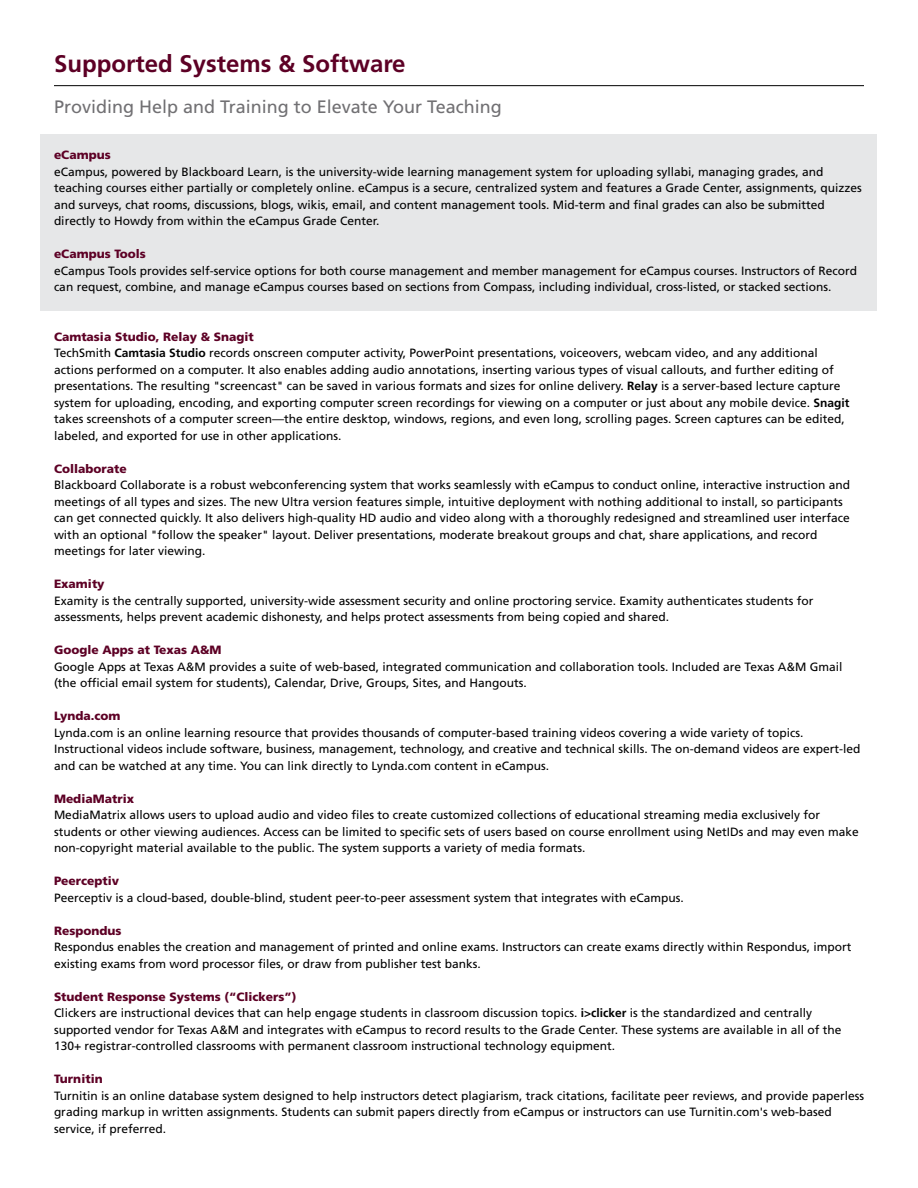
<style>
.page{position:relative;width:918px;height:1188px;background:#fff}
.page>*{position:absolute;margin:0;border:0;box-sizing:border-box;transform-origin:0 0}
.t1{font:700 24px "Frutiger LT Std";color:#5d0025}
.t2{font:18px "Frutiger LT Std";color:#717073}
.t3{font:12px/16.5px "Frutiger LT Std";color:#000}
.t4{font:900 12px "Frutiger LT Std";color:#5d0025}
.s1{font-weight:900;color:#5d0025}
.s2{font-weight:700}
</style>
<div class="page">
<div style="left:40px;top:134px;width:838px;height:177px;background:#e6e7e8"></div>
<hr style="left:54px;top:85px;width:810px;height:1px;background:#000">
<h1 class="t1" style="left:54px;top:50px;width:353px">Supported Systems &amp; Software</h1>
<h2 class="t2" style="left:54px;top:96px;width:449px">Providing Help and Training to Elevate Your Teaching</h2>
<p class="t4" style="left:54px;top:148px;width:58px">eCampus</p>
<p class="t3" style="left:54px;top:163px;width:809px">eCampus, powered by Blackboard Learn, is the university-wide learning management system for uploading syllabi, managing grades, and teaching courses either partially or completely online. eCampus is a secure, centralized system and features a Grade Center, assignments, quizzes and surveys, chat rooms, discussions, blogs, wikis, email, and content management tools. Mid-term and final grades can also be submitted directly to Howdy from within the eCampus Grade Center.</p>
<p class="t4" style="left:54px;top:247px;width:93px">eCampus Tools</p>
<p class="t3" style="left:54px;top:262px;width:805px">eCampus Tools provides self-service options for both course management and member management for eCampus courses. Instructors of Record can request, combine, and manage eCampus courses based on sections from Compass, including individual, cross-listed, or stacked sections.</p>
<p class="t3" style="left:54px;top:328px;width:797px"><span class="s1">Camtasia Studio, Relay &amp; Snagit<br></span>TechSmith <span class="s2">Camtasia Studio</span> records onscreen computer activity, PowerPoint presentations, voiceovers, webcam video, and any additional actions performed on a computer. It also enables adding audio annotations, inserting various types of visual callouts, and further editing of presentations. The resulting "screencast" can be saved in various formats and sizes for online delivery. <span class="s2">Relay</span> is a server-based lecture capture system for uploading, encoding, and exporting computer screen recordings for viewing on a computer or just about any mobile device. <span class="s2">Snagit </span>takes screenshots of a computer screen—the entire desktop, windows, regions, and even long, scrolling pages. Screen captures can be edited, labeled, and exported for use in other applications.</p>
<p class="t4" style="left:54px;top:461px;width:74px">Collaborate</p>
<p class="t3" style="left:54px;top:477px;width:798px">Blackboard Collaborate is a robust webconferencing system that works seamlessly with eCampus to conduct online, interactive instruction and meetings of all types and sizes. The new Ultra version features simple, intuitive deployment with nothing additional to install, so participants can get connected quickly. It also delivers high-quality HD audio and video along with a thoroughly redesigned and streamlined user interface with an optional "follow the speaker" layout. Deliver presentations, moderate breakout groups and chat, share applications, and record meetings for later viewing.</p>
<p class="t4" style="left:54px;top:577px;width:52px">Examity</p>
<p class="t3" style="left:54px;top:592px;width:761px">Examity is the centrally supported, university-wide assessment security and online proctoring service. Examity authenticates students for assessments, helps prevent academic dishonesty, and helps protect assessments from being copied and shared.</p>
<p class="t4" style="left:54px;top:643px;width:169px">Google Apps at Texas A&amp;M</p>
<p class="t3" style="left:54px;top:658px;width:790px">Google Apps at Texas A&amp;M provides a suite of web-based, integrated communication and collaboration tools. Included are Texas A&amp;M Gmail (the official email system for students), Calendar, Drive, Groups, Sites, and Hangouts.</p>
<p class="t4" style="left:54px;top:709px;width:68px">Lynda.com</p>
<p class="t3" style="left:54px;top:724px;width:808px">Lynda.com is an online learning resource that provides thousands of computer-based training videos covering a wide variety of topics.<br>Instructional videos include software, business, management, technology, and creative and technical skills. The on-demand videos are expert-led and can be watched at any time. You can link directly to Lynda.com content in eCampus.</p>
<p class="t4" style="left:54px;top:791px;width:82px">MediaMatrix</p>
<p class="t3" style="left:54px;top:807px;width:806px">MediaMatrix allows users to upload audio and video files to create customized collections of educational streaming media exclusively for students or other viewing audiences. Access can be limited to specific sets of users based on course enrollment using NetIDs and may even make non-copyright material available to the public. The system supports a variety of media formats.</p>
<p class="t4" style="left:54px;top:874px;width:67px">Peerceptiv</p>
<p class="t3" style="left:54px;top:889px;width:631px">Peerceptiv is a cloud-based, double-blind, student peer-to-peer assessment system that integrates with eCampus.</p>
<p class="t4" style="left:54px;top:923px;width:69px">Respondus</p>
<p class="t3" style="left:54px;top:939px;width:799px">Respondus enables the creation and management of printed and online exams. Instructors can create exams directly within Respondus, import existing exams from word processor files, or draw from publisher test banks.</p>
<p class="t3" style="left:54px;top:988px;width:789px"><span class="s1">Student Response Systems (“Clickers”)<br></span>Clickers are instructional devices that can help engage students in classroom discussion topics. <span class="s2">i&gt;clicker</span> is the standardized and centrally supported vendor for Texas A&amp;M and integrates with eCampus to record results to the Grade Center. These systems are available in all of the 130+ registrar-controlled classrooms with permanent classroom instructional technology equipment.</p>
<p class="t4" style="left:54px;top:1072px;width:50px">Turnitin</p>
<p class="t3" style="left:54px;top:1087px;width:812px">Turnitin is an online database system designed to help instructors detect plagiarism, track citations, facilitate peer reviews, and provide paperless grading markup in written assignments. Students can submit papers directly from eCampus or instructors can use Turnitin.com's web-based service, if preferred.</p>
</div>
